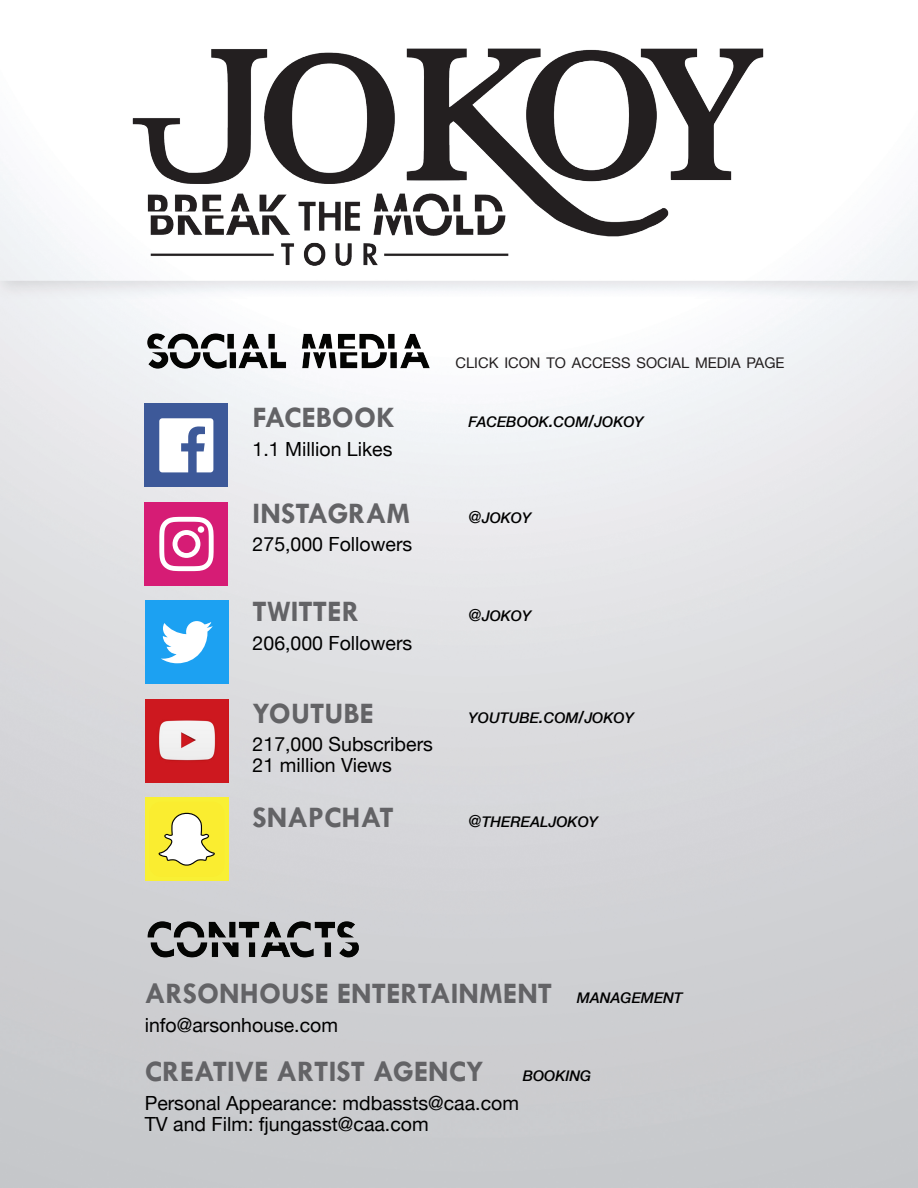
<style>
.page{position:relative;width:918px;height:1188px;background:#fff}
.page>*{position:absolute;margin:0;border:0;box-sizing:border-box;transform-origin:0 0}
.t1{font:700 30px "Tw Cen";color:#636366}
.t2{font:19.5px "Helvetica Neue";color:#000}
.t3{font:italic 500 14.7px "Helvetica Neue";color:#000}
.t4{font:14.7px "Helvetica Neue";color:#231f20}
.s1{font-size:16.5px}
.s2{font-family:"Helvetica Neue";font-weight:500;font-style:italic;font-size:14.7px;color:#000}
</style>
<div class="page">
<img style="left:0;top:162px;width:918px;height:1026px">
<img style="left:77px;top:48px;width:742px;height:227px">
<img style="left:145px;top:321px;width:362px;height:65px">
<img style="left:145px;top:909px;width:362px;height:66px">
<div style="left:145px;top:601px;width:83px;height:83px;background:#1ca1f2"></div>
<svg style="left:161px;top:621px;width:52px;height:42px"></svg>
<div style="left:145px;top:502px;width:83px;height:84px;background:#d61c75"></div>
<svg style="left:159px;top:517px;width:55px;height:54px"></svg>
<div style="left:198px;top:526px;width:6px;height:7px;background:#fff;border-radius:50%"></div>
<div style="left:145px;top:404px;width:83px;height:83px;background:#3d5999"></div>
<svg style="left:159px;top:418px;width:54px;height:54px"></svg>
<img style="left:145px;top:699px;width:83px;height:83px">
<div style="left:145px;top:798px;width:83px;height:83px;background:#f9f034"></div>
<div style="left:149px;top:802px;width:75px;height:75px;background:#faed30;border-radius:12px"></div>
<svg style="left:159px;top:813px;width:56px;height:53px"></svg>
<p class="t4" style="left:456px;top:352px;width:331px">CLICK ICON TO ACCESS SOCIAL MEDIA PAGE</p>
<p class="t1" style="left:253px;top:400px;width:144px">FACEBOOK</p>
<p class="t3" style="left:469px;top:409px;width:177px">FACEBOOK<span class="s1">.</span>COM<span class="s1">/</span>JOKOY</p>
<p class="t2" style="left:253px;top:435px;width:141px">1.1 Million Likes</p>
<p class="t1" style="left:253px;top:495px;width:159px">INSTAGRAM</p>
<p class="t3" style="left:469px;top:505px;width:64px"><span class="s1">@</span>JOKOY</p>
<p class="t2" style="left:253px;top:530px;width:161px">275,000 Followers</p>
<p class="t1" style="left:253px;top:594px;width:108px">TWITTER</p>
<p class="t3" style="left:469px;top:604px;width:64px"><span class="s1">@</span>JOKOY</p>
<p class="t2" style="left:253px;top:629px;width:161px">206,000 Followers</p>
<p class="t1" style="left:253px;top:695px;width:123px">YOUTUBE</p>
<p class="t3" style="left:469px;top:705px;width:167px">YOUTUBE<span class="s1">.</span>COM<span class="s1">/</span>JOKOY</p>
<p class="t2" style="left:253px;top:730px;width:182px">217,000 Subscribers</p>
<p class="t2" style="left:253px;top:751px;width:141px">21 million Views</p>
<p class="t1" style="left:253px;top:799px;width:143px">SNAPCHAT</p>
<p class="t3" style="left:469px;top:809px;width:131px"><span class="s1">@</span>THEREALJOKOY</p>
<p class="t1" style="left:145px;top:976px;width:539px">ARSONHOUSE ENTERTAINMENT <span class="s2">MANAGEMENT</span></p>
<p class="t2" style="left:145px;top:1011px;width:195px">info@arsonhouse.com</p>
<p class="t1" style="left:145px;top:1054px;width:341px">CREATIVE ARTIST AGENCY</p>
<p class="t3" style="left:523px;top:1064px;width:70px">BOOKING</p>
<p class="t2" style="left:145px;top:1089px;width:376px">Personal Appearance: mdbassts@caa.com</p>
<p class="t2" style="left:145px;top:1110px;width:285px">TV and Film: fjungasst@caa.com</p>
</div>
